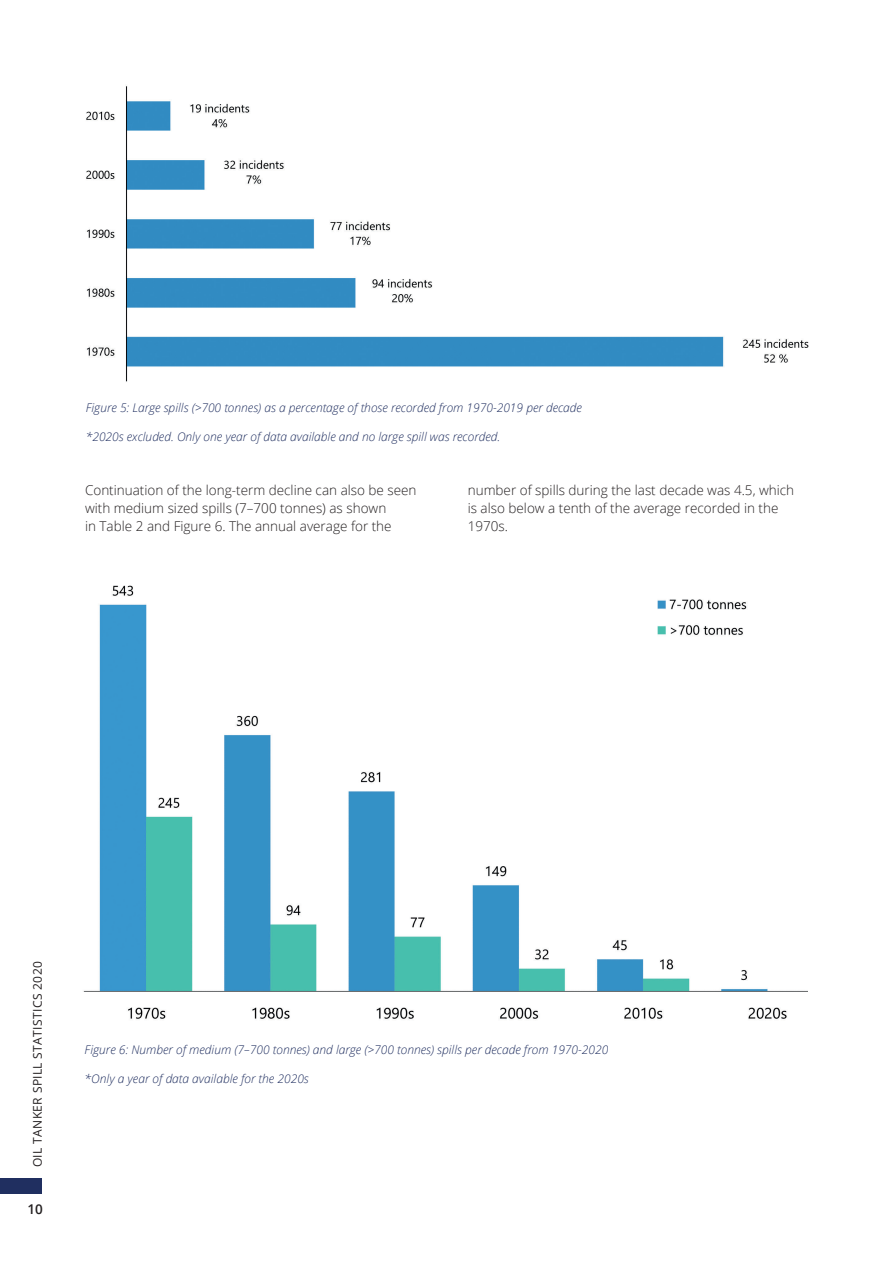
<style>
.page{position:relative;width:893px;height:1263px;background:#fff}
.page>*{position:absolute;margin:0;border:0;box-sizing:border-box;transform-origin:0 0}
.Body{font:300 13.5px/18px "Open Sans";color:#231f20}
.t1{font:600 13.5px "Open Sans";color:#231f20}
.t2{font:italic 300 12px "Open Sans";color:#202f60}
.t3{font:12px "Open Sans";letter-spacing:.03em;color:#231f20}
</style>
<div class="page">
<div style="left:0;top:1178px;width:42px;height:16px;background:#202f60"></div>
<img style="left:83px;top:585px;width:725px;height:434px">
<img style="left:86px;top:86px;width:723px;height:296px">
<p class="t2" style="left:86px;top:399px;width:498px">Figure 5: Large spills (&gt;700 tonnes) as a percentage of those recorded from 1970-2019 per decade</p>
<p class="t2" style="left:86px;top:428px;width:416px">*2020s excluded. Only one year of data available and no large spill was recorded.</p>
<p class="Body" style="left:85px;top:480px;width:333px">Continuation of the long-term decline can also be seen with medium sized spills (7–700 tonnes) as shown<br>in Table 2 and Figure 6. The annual average for the</p>
<p class="Body" style="left:468px;top:480px;width:328px">number of spills during the last decade was 4.5, which is also below a tenth of the average recorded in the<br>1970s.</p>
<p class="t3" style="left:29px;top:1167px;width:207px;rotate:-90deg">OIL TANKER SPILL STATISTICS 2020</p>
<p class="t1" style="left:27px;top:1200px;width:17px">10</p>
<p class="t2" style="left:85px;top:1041px;width:525px">Figure 6: Number of medium (7–700 tonnes) and large (&gt;700 tonnes) spills per decade from 1970-2020</p>
<p class="t2" style="left:85px;top:1070px;width:226px">*Only a year of data available for the 2020s</p>
</div>
